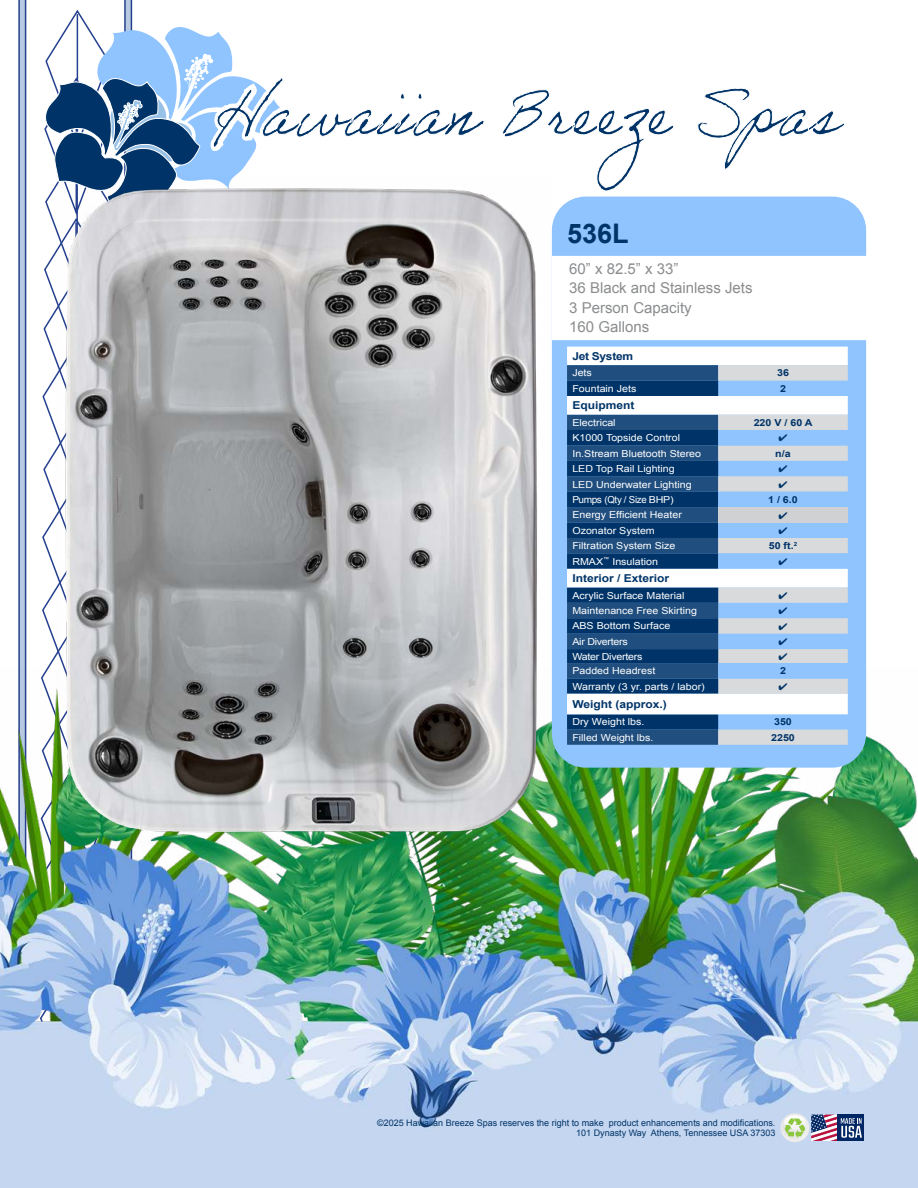
<style>
.page{position:relative;width:918px;height:1188px;background:#fff}
.page>*{position:absolute;margin:0;border:0;box-sizing:border-box;transform-origin:0 0}
.t1{font:700 27px "Arial";color:#003468}
.t2{font:15px/19.5px "Arial";color:#8a8c8e}
.t3{font:700 10.8px "Arial";color:#003468;scale:1.11 1}
.t4{font:700 10.8px "Arial";letter-spacing:-.025em;color:#003468;scale:1.11 1}
.t5{font:9.6px "Arial";color:#fff;scale:1.11 1}
.t6{font:700 9.6px "Arial";color:#003468;scale:1.11 1}
.t7{font:9.6px "Arial";letter-spacing:-.025em;color:#fff;scale:1.11 1}
.t8{font:9.6px "Arial";letter-spacing:-.025em;color:#fff;scale:1.05 1}
.t9{font:9px/10.8px "Arial";color:#003468;text-align:right}
</style>
<div class="page">
<svg style="left:18px;top:0;width:8px;height:667px;background:#899ec6"></svg>
<img style="left:0;top:667px;width:918px;height:521px">
<div style="left:838px;top:1115px;width:26px;height:26px;background:#002664"></div>
<svg style="left:780px;top:1113px;width:29px;height:29px"></svg>
<svg style="left:782px;top:1115px;width:80px;height:26px"></svg>
<svg style="left:38px;top:0;width:246px;height:1182px"></svg>
<svg style="left:51px;top:60px;width:794px;height:139px"></svg>
<svg style="left:213px;top:77px;width:632px;height:114px"></svg>
<img style="left:55px;top:176px;width:495px;height:669px">
<div style="left:552px;top:197px;width:314px;height:571px;background:#8fc4ff;border-radius:34px"></div>
<div style="left:552px;top:256px;width:318px;height:84px;background:#fff"></div>
<div style="left:567px;top:347px;width:281px;height:18px;background:#fff"></div>
<svg style="left:567px;top:365px;width:151px;height:380px;background:#215080"></svg>
<svg style="left:718px;top:365px;width:130px;height:380px;fill:#d8dadb"></svg>
<svg style="left:567px;top:381px;width:151px;height:349px;background:#0d3f71"></svg>
<div style="left:567px;top:396px;width:281px;height:19px;background:#fff"></div>
<svg style="left:567px;top:430px;width:281px;height:284px"></svg>
<h1 class="t1" style="left:567px;top:216px;width:63px">536L</h1>
<h2 class="t2" style="left:569px;top:259px;width:185px">60” x 82.5” x 33”<br>36 Black and Stainless Jets<br>3 Person Capacity<br>160 Gallons</h2>
<p class="t4" style="left:572px;top:349px;width:56px">Jet System</p>
<p class="t5" style="left:572px;top:367px;width:19px">Jets</p>
<p class="t6" style="left:777px;top:367px;width:12px">36</p>
<p class="t5" style="left:572px;top:382px;width:59px">Fountain Jets</p>
<p class="t6" style="left:780px;top:382px;width:7px">2</p>
<p class="t3" style="left:572px;top:398px;width:57px">Equipment</p>
<p class="t5" style="left:572px;top:416px;width:40px">Electrical</p>
<p class="t6" style="left:754px;top:416px;width:55px">220 V / 60 A</p>
<p class="t5" style="left:572px;top:432px;width:99px">K1000 Topside Control</p>
<p class="t5" style="left:572px;top:447px;width:117px">In.Stream Bluetooth Stereo</p>
<p class="t6" style="left:775px;top:447px;width:15px">n/a</p>
<p class="t5" style="left:572px;top:462px;width:94px">LED Top Rail Lighting</p>
<p class="t5" style="left:572px;top:478px;width:109px">LED Underwater Lighting</p>
<p class="t8" style="left:572px;top:493px;width:98px">Pumps (Qty / Size BHP)</p>
<p class="t6" style="left:768px;top:493px;width:28px">1 / 6.0</p>
<p class="t5" style="left:572px;top:509px;width:100px">Energy Efficient Heater</p>
<p class="t5" style="left:572px;top:524px;width:76px">Ozonator System</p>
<p class="t5" style="left:572px;top:540px;width:94px">Filtration System Size</p>
<p class="t6" style="left:769px;top:540px;width:27px">50 ft.<sup>2</sup></p>
<p class="t5" style="left:572px;top:555px;width:79px">RMAX<sup>™</sup> Insulation</p>
<p class="t3" style="left:572px;top:571px;width:89px">Interior / Exterior</p>
<p class="t5" style="left:572px;top:589px;width:102px">Acrylic Surface Material</p>
<p class="t5" style="left:572px;top:604px;width:114px">Maintenance Free Skirting</p>
<p class="t5" style="left:572px;top:620px;width:90px">ABS Bottom Surface</p>
<p class="t7" style="left:572px;top:635px;width:51px">Air Diverters</p>
<p class="t7" style="left:572px;top:650px;width:65px">Water Diverters</p>
<p class="t5" style="left:572px;top:665px;width:76px">Padded Headrest</p>
<p class="t6" style="left:780px;top:665px;width:7px">2</p>
<p class="t5" style="left:572px;top:680px;width:121px">Warranty (3 yr. parts / labor)</p>
<p class="t3" style="left:572px;top:697px;width:87px">Weight (approx.)</p>
<p class="t5" style="left:572px;top:716px;width:67px">Dry Weight lbs.</p>
<p class="t6" style="left:774px;top:716px;width:18px">350</p>
<p class="t5" style="left:572px;top:731px;width:75px">Filled Weight lbs.</p>
<p class="t6" style="left:771px;top:731px;width:23px">2250</p>
<p class="t9" style="left:377px;top:1117px;width:400px">©2025 Hawaiian Breeze Spas reserves the right to make product enhancements and modifications.<br>101 Dynasty Way Athens, Tennessee USA 37303</p>
</div>
